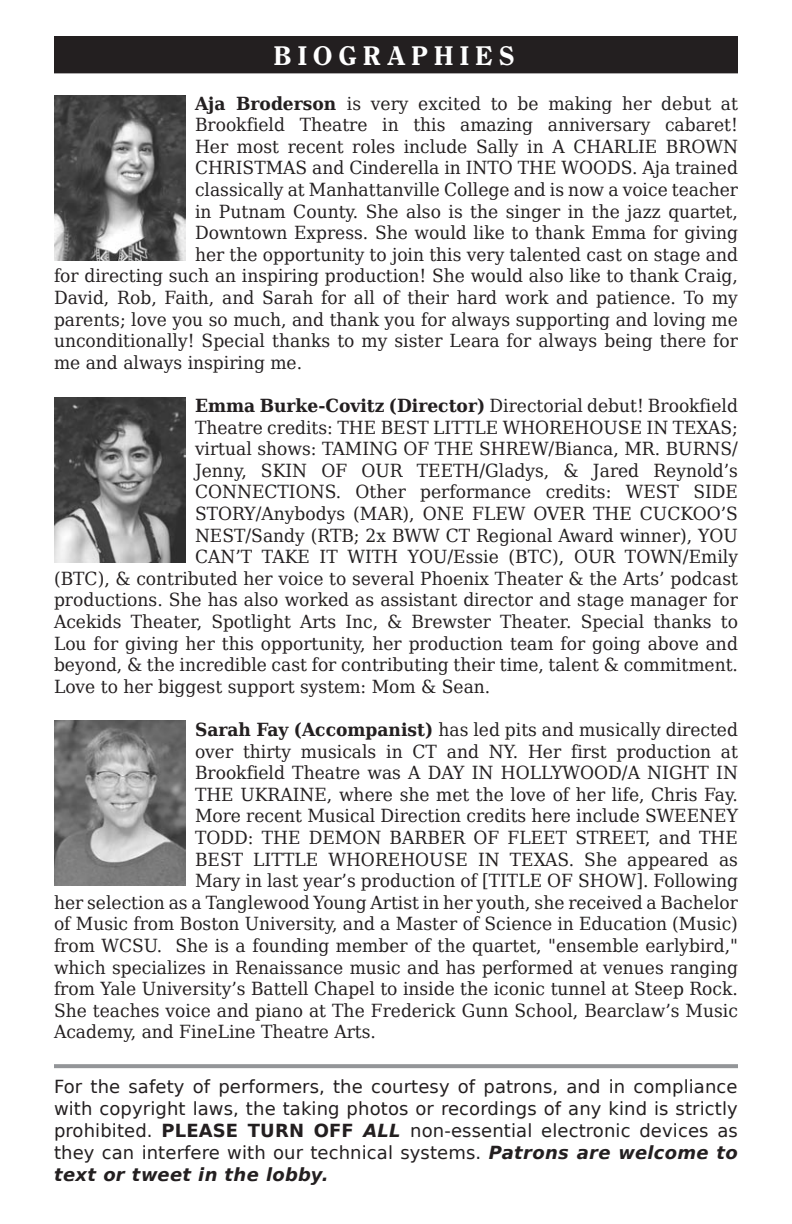
<style>
.page{position:relative;width:792px;height:1224px;background:#fff}
.page>*{position:absolute;margin:0;border:0;box-sizing:border-box;transform-origin:0 0}
.t1{font:28px "Clearface Heavy DTC";letter-spacing:.205em;color:#fff}
.t2{font:18px "DejaVu Serif";color:#231f20;scale:.95 1}
.t3{font:18px/22px "DejaVu Sans";letter-spacing:.005em;color:#231f20;text-align:justify}
.s1{font-weight:700}
.s2{font-weight:700;font-style:italic}
</style>
<div class="page">
<div style="left:58px;top:40px;width:676px;height:29px;background:#231f20"></div>
<div style="left:54px;top:36px;width:684px;height:37px;border:8px solid #231f20"></div>
<img style="left:54px;top:95px;width:132px;height:165px">
<img style="left:54px;top:397px;width:132px;height:165px">
<img style="left:54px;top:721px;width:132px;height:165px">
<svg style="left:54px;top:1064px;width:684px;height:4px;background:#97999c"></svg>
<h1 class="t1" style="left:273px;top:39px;width:243px">BIOGRAPHIES</h1>
<p class="t2" style="left:195px;top:90px;width:573px"><span class="s1">Aja Broderson</span> is very excited to be making her debut at</p>
<p class="t2" style="left:195px;top:111px;width:573px">Brookfield Theatre in this amazing anniversary cabaret!</p>
<p class="t2" style="left:195px;top:133px;width:573px">Her most recent roles include Sally in A CHARLIE BROWN</p>
<p class="t2" style="left:195px;top:155px;width:573px">CHRISTMAS and Cinderella in INTO THE WOODS. Aja trained</p>
<p class="t2" style="left:195px;top:176px;width:573px">classically at Manhattanville College and is now a voice teacher</p>
<p class="t2" style="left:195px;top:198px;width:573px">in Putnam County. She also is the singer in the jazz quartet,</p>
<p class="t2" style="left:195px;top:219px;width:573px">Downtown Express. She would like to thank Emma for giving</p>
<p class="t2" style="left:195px;top:241px;width:573px">her the opportunity to join this very talented cast on stage and</p>
<p class="t2" style="left:54px;top:263px;width:721px">for directing such an inspiring production! She would also like to thank Craig,</p>
<p class="t2" style="left:54px;top:284px;width:721px">David, Rob, Faith, and Sarah for all of their hard work and patience. To my</p>
<p class="t2" style="left:54px;top:306px;width:722px">parents; love you so much, and thank you for always supporting and loving me</p>
<p class="t2" style="left:54px;top:327px;width:722px">unconditionally! Special thanks to my sister Leara for always being there for</p>
<p class="t2" style="left:54px;top:349px;width:263px">me and always inspiring me.</p>
<p class="t2" style="left:195px;top:392px;width:573px"><span class="s1">Emma Burke-Covitz (Director)</span> Directorial debut! Brookfield</p>
<p class="t2" style="left:195px;top:414px;width:573px">Theatre credits: THE BEST LITTLE WHOREHOUSE IN TEXAS;</p>
<p class="t2" style="left:195px;top:435px;width:573px">virtual shows: TAMING OF THE SHREW/Bianca, MR. BURNS/</p>
<p class="t2" style="left:195px;top:457px;width:573px">Jenny, SKIN OF OUR TEETH/Gladys, &amp; Jared Reynold’s</p>
<p class="t2" style="left:195px;top:479px;width:573px">CONNECTIONS. Other performance credits: WEST SIDE</p>
<p class="t2" style="left:195px;top:500px;width:573px">STORY/Anybodys (MAR), ONE FLEW OVER THE CUCKOO’S</p>
<p class="t2" style="left:195px;top:522px;width:573px">NEST/Sandy (RTB; 2x BWW CT Regional Award winner), YOU</p>
<p class="t2" style="left:195px;top:543px;width:573px">CAN’T TAKE IT WITH YOU/Essie (BTC), OUR TOWN/Emily</p>
<p class="t2" style="left:54px;top:565px;width:722px">(BTC), &amp; contributed her voice to several Phoenix Theater &amp; the Arts’ podcast</p>
<p class="t2" style="left:54px;top:587px;width:722px">productions. She has also worked as assistant director and stage manager for</p>
<p class="t2" style="left:54px;top:608px;width:722px">Acekids Theater, Spotlight Arts Inc, &amp; Brewster Theater. Special thanks to</p>
<p class="t2" style="left:54px;top:630px;width:721px">Lou for giving her this opportunity, her production team for going above and</p>
<p class="t2" style="left:54px;top:651px;width:722px">beyond, &amp; the incredible cast for contributing their time, talent &amp; commitment.</p>
<p class="t2" style="left:54px;top:673px;width:461px">Love to her biggest support system: Mom &amp; Sean.</p>
<p class="t2" style="left:195px;top:716px;width:573px"><span class="s1">Sarah Fay (Accompanist)</span> has led pits and musically directed</p>
<p class="t2" style="left:195px;top:738px;width:573px">over thirty musicals in CT and NY. Her first production at</p>
<p class="t2" style="left:195px;top:759px;width:573px">Brookfield Theatre was A DAY IN HOLLYWOOD/A NIGHT IN</p>
<p class="t2" style="left:195px;top:781px;width:573px">THE UKRAINE, where she met the love of her life, Chris Fay.</p>
<p class="t2" style="left:195px;top:803px;width:573px">More recent Musical Direction credits here include SWEENEY</p>
<p class="t2" style="left:195px;top:824px;width:573px">TODD: THE DEMON BARBER OF FLEET STREET, and THE</p>
<p class="t2" style="left:195px;top:846px;width:573px">BEST LITTLE WHOREHOUSE IN TEXAS. She appeared as</p>
<p class="t2" style="left:195px;top:867px;width:573px">Mary in last year’s production of [TITLE OF SHOW]. Following</p>
<p class="t2" style="left:54px;top:889px;width:721px">her selection as a Tanglewood Young Artist in her youth, she received a Bachelor</p>
<p class="t2" style="left:54px;top:911px;width:721px">of Music from Boston University, and a Master of Science in Education (Music)</p>
<p class="t2" style="left:54px;top:932px;width:722px">from WCSU. She is a founding member of the quartet, "ensemble earlybird,"</p>
<p class="t2" style="left:54px;top:954px;width:721px">which specializes in Renaissance music and has performed at venues ranging</p>
<p class="t2" style="left:54px;top:975px;width:721px">from Yale University’s Battell Chapel to inside the iconic tunnel at Steep Rock.</p>
<p class="t2" style="left:54px;top:997px;width:721px">She teaches voice and piano at The Frederick Gunn School, Bearclaw’s Music</p>
<p class="t2" style="left:54px;top:1019px;width:341px">Academy, and FineLine Theatre Arts.</p>
<p class="t3" style="left:54px;top:1075px;width:685px">For the safety of performers, the courtesy of patrons, and in compliance with copyright laws, the taking photos or recordings of any kind is strictly prohibited. <span class="s1">PLEASE TURN OFF</span> <span class="s2">ALL</span> non-essential electronic devices as they can interfere with our technical systems. <span class="s2">Patrons are welcome to text or tweet in the lobby.</span></p>
</div>
